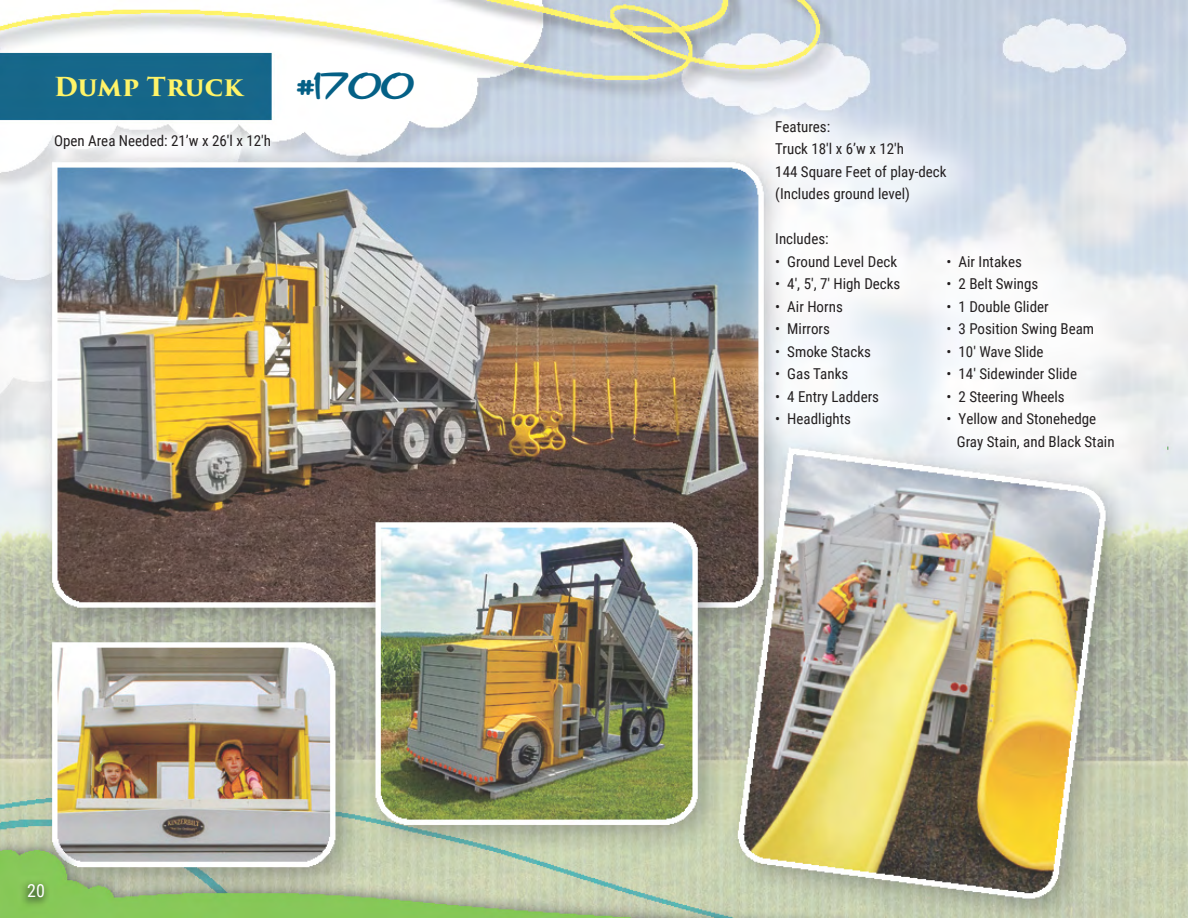
<style>
.page{position:relative;width:1188px;height:918px;background:#fff}
.page>*{position:absolute;margin:0;border:0;box-sizing:border-box;transform-origin:0 0}
.t1{font:37.5px "Cocktail Shaker";color:#046086}
.t2{font:700 25.5px "Trajan Pro 3";letter-spacing:-.01em;color:#fff468}
.t3{font:18px "Roboto Condensed";color:#fff}
.t4{font:15px/22.5px "Roboto Condensed";color:#231f20}
</style>
<div class="page">
<img style="left:0;top:1px;width:1188px;height:916px">
<h2 class="t2" style="left:54px;top:67px;width:191px">Dump Truck</h2>
<h1 class="t1" style="left:297px;top:65px;width:118px">#1700</h1>
<p class="t4" style="left:54px;top:129px;width:219px">Open Area Needed: 21’w x 26'l x 12'h</p>
<p class="t3" style="left:27px;top:878px;width:19px">20</p>
<p class="t4" style="left:775px;top:115px;width:173px">Features:<br>Truck 18'l x 6’w x 12'h<br>144 Square Feet of play-deck (Includes ground level)</p>
<p class="t4" style="left:775px;top:227px;width:55px">Includes:</p>
<p class="t4" style="left:775px;top:250px;width:123px">• Ground Level Deck</p>
<p class="t4" style="left:775px;top:272px;width:127px">• 4', 5', 7' High Decks</p>
<p class="t4" style="left:775px;top:295px;width:69px">• Air Horns</p>
<p class="t4" style="left:775px;top:317px;width:56px">• Mirrors</p>
<p class="t4" style="left:775px;top:340px;width:97px">• Smoke Stacks</p>
<p class="t4" style="left:775px;top:362px;width:75px">• Gas Tanks</p>
<p class="t4" style="left:775px;top:385px;width:105px">• 4 Entry Ladders</p>
<p class="t4" style="left:775px;top:407px;width:77px">• Headlights</p>
<p class="t4" style="left:947px;top:250px;width:77px">• Air Intakes</p>
<p class="t4" style="left:947px;top:272px;width:93px">• 2 Belt Swings</p>
<p class="t4" style="left:947px;top:295px;width:104px">• 1 Double Glider</p>
<p class="t4" style="left:947px;top:317px;width:149px">• 3 Position Swing Beam</p>
<p class="t4" style="left:947px;top:340px;width:99px">• 10' Wave Slide</p>
<p class="t4" style="left:947px;top:362px;width:132px">• 14' Sidewinder Slide</p>
<p class="t4" style="left:947px;top:385px;width:120px">• 2 Steering Wheels</p>
<p class="t4" style="left:957px;top:407px;width:159px;text-indent:-10px">• Yellow and Stonehedge<br>Gray Stain, and Black Stain</p>
</div>
